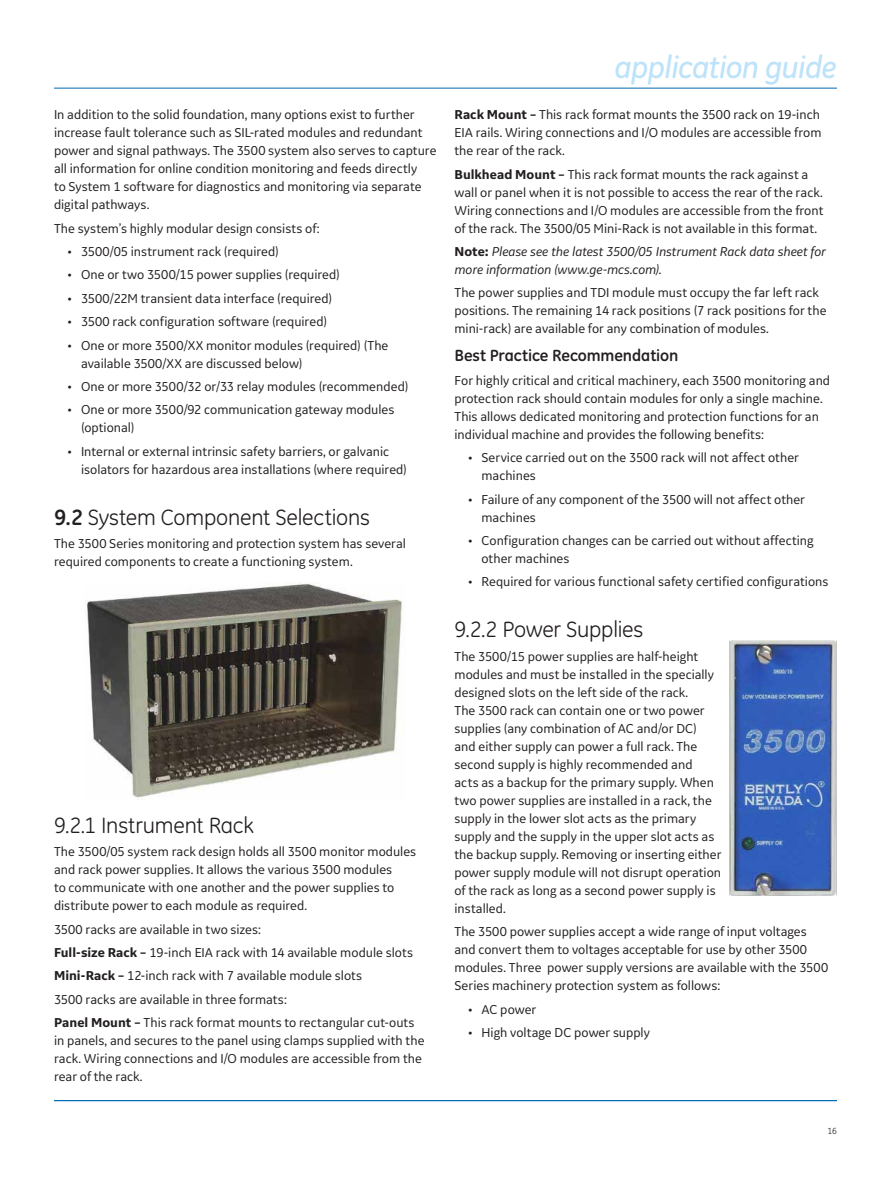
<style>
.page{position:relative;width:891px;height:1188px;background:#fff}
.page>*{position:absolute;margin:0;border:0;box-sizing:border-box;transform-origin:0 0}
.t1{font:italic 500 31.5px "GE Inspira";letter-spacing:-.025em;color:#bce3f9}
.t2{font:22.5px "GE Inspira";letter-spacing:-.01em;color:#231f20}
.t3{font:700 16.5px "GE Inspira";letter-spacing:-.005em;color:#231f20}
.t4{font:13.5px/18px "GE Inspira Sans";color:#231f20}
.t5{font:italic 13.5px/18px "GE Inspira Sans";letter-spacing:-.005em;color:#231f20}
.t6{font:9px "GE Inspira";color:#231f20}
.s1{font-weight:700}
.s2{font-weight:700;font-style:normal}
</style>
<div class="page">
<hr style="left:54px;top:88px;width:783px;height:1px;background:#006cb7">
<hr style="left:54px;top:1100px;width:783px;height:1px;background:#006cb7">
<img style="left:87px;top:583px;width:315px;height:215px">
<img style="left:729px;top:640px;width:108px;height:255px">
<p class="t4" style="left:54px;top:105px;width:384px">In addition to the solid foundation, many options exist to further increase fault tolerance such as SIL-rated modules and redundant power and signal pathways. The 3500 system also serves to capture all information for online condition monitoring and feeds directly<br>to System 1 software for diagnostics and monitoring via separate digital pathways.</p>
<p class="t4" style="left:54px;top:219px;width:267px">The system’s highly modular design consists of:</p>
<p class="t4" style="left:68px;top:242px;width:213px">• 3500/05 instrument rack (required)</p>
<p class="t4" style="left:68px;top:266px;width:274px">• One or two 3500/15 power supplies (required)</p>
<p class="t4" style="left:68px;top:289px;width:266px">• 3500/22M transient data interface (required)</p>
<p class="t4" style="left:68px;top:312px;width:261px">• 3500 rack configuration software (required)</p>
<p class="t4" style="left:81px;top:336px;width:309px;text-indent:-14px">• One or more 3500/XX monitor modules (required) (The available 3500/XX are discussed below)</p>
<p class="t4" style="left:68px;top:377px;width:342px">• One or more 3500/32 or/33 relay modules (recommended)</p>
<p class="t4" style="left:81px;top:401px;width:315px;text-indent:-14px">• One or more 3500/92 communication gateway modules (optional)</p>
<p class="t4" style="left:81px;top:442px;width:328px;text-indent:-14px">• Internal or external intrinsic safety barriers, or galvanic isolators for hazardous area installations (where required)</p>
<h2 class="t2" style="left:54px;top:504px;width:317px"><span class="s1">9.2</span> System Component Selections</h2>
<p class="t4" style="left:54px;top:534px;width:354px">The 3500 Series monitoring and protection system has several required components to create a functioning system.</p>
<h2 class="t2" style="left:54px;top:812px;width:201px">9.2.1 Instrument Rack</h2>
<p class="t4" style="left:54px;top:842px;width:364px">The 3500/05 system rack design holds all 3500 monitor modules and rack power supplies. It allows the various 3500 modules<br>to communicate with one another and the power supplies to distribute power to each module as required.</p>
<p class="t4" style="left:54px;top:917px;width:362px;line-height:23.4px">3500 racks are available in two sizes:<br><span class="s1">Full-size Rack –</span> 19-inch EIA rack with 14 available module slots <span class="s1">Mini-Rack –</span> 12-inch rack with 7 available module slots<br>3500 racks are available in three formats:<br><span class="s1">Panel Mount –</span> This rack format mounts to rectangular cut-outs</p>
<p class="t4" style="left:54px;top:1031px;width:372px">in panels, and secures to the panel using clamps supplied with the rack. Wiring connections and I/O modules are accessible from the rear of the rack.</p>
<h1 class="t1" style="left:614px;top:49px;width:224px">application guide</h1>
<p class="t4" style="left:455px;top:105px;width:369px;text-align:justify"><span class="s1">Rack Mount –</span> This rack format mounts the 3500 rack on 19-inch EIA rails. Wiring connections and I/O modules are accessible from the rear of the rack.</p>
<p class="t4" style="left:455px;top:165px;width:370px"><span class="s1">Bulkhead Mount –</span> This rack format mounts the rack against a wall or panel when it is not possible to access the rear of the rack.<br>Wiring connections and I/O modules are accessible from the front of the rack. The 3500/05 Mini-Rack is not available in this format.</p>
<p class="t5" style="left:455px;top:242px;width:373px"><span class="s2">Note:</span> Please see the latest 3500/05 Instrument Rack data sheet for more information (www.ge-mcs.com).</p>
<p class="t4" style="left:455px;top:284px;width:374px">The power supplies and TDI module must occupy the far left rack positions. The remaining 14 rack positions (7 rack positions for the mini-rack) are available for any combination of modules.</p>
<p class="t3" style="left:454px;top:345px;width:225px">Best Practice Recommendation</p>
<p class="t4" style="left:454px;top:371px;width:377px">For highly critical and critical machinery, each 3500 monitoring and protection rack should contain modules for only a single machine.<br>This allows dedicated monitoring and protection functions for an individual machine and provides the following benefits:</p>
<p class="t4" style="left:482px;top:448px;width:319px;text-indent:-14px">• Service carried out on the 3500 rack will not affect other machines</p>
<p class="t4" style="left:482px;top:490px;width:325px;text-indent:-14px">• Failure of any component of the 3500 will not affect other machines</p>
<p class="t4" style="left:482px;top:531px;width:334px;text-indent:-14px">• Configuration changes can be carried out without affecting other machines</p>
<p class="t4" style="left:468px;top:573px;width:362px">• Required for various functional safety certified configurations</p>
<h2 class="t2" style="left:454px;top:617px;width:190px">9.2.2 Power Supplies</h2>
<p class="t4" style="left:454px;top:647px;width:268px">The 3500/15 power supplies are half-height modules and must be installed in the specially designed slots on the left side of the rack.<br>The 3500 rack can contain one or two power supplies (any combination of AC and/or DC)<br>and either supply can power a full rack. The second supply is highly recommended and<br>acts as a backup for the primary supply. When two power supplies are installed in a rack, the supply in the lower slot acts as the primary supply and the supply in the upper slot acts as the backup supply. Removing or inserting either power supply module will not disrupt operation of the rack as long as a second power supply is installed.</p>
<p class="t4" style="left:454px;top:922px;width:375px">The 3500 power supplies accept a wide range of input voltages and convert them to voltages acceptable for use by other 3500 modules. Three power supply versions are available with the 3500<br>Series machinery protection system as follows:</p>
<p class="t4" style="left:468px;top:1000px;width:70px">• AC power</p>
<p class="t4" style="left:468px;top:1023px;width:184px">• High voltage DC power supply</p>
<p class="t6" style="left:828px;top:1126px;width:11px">16</p>
</div>
